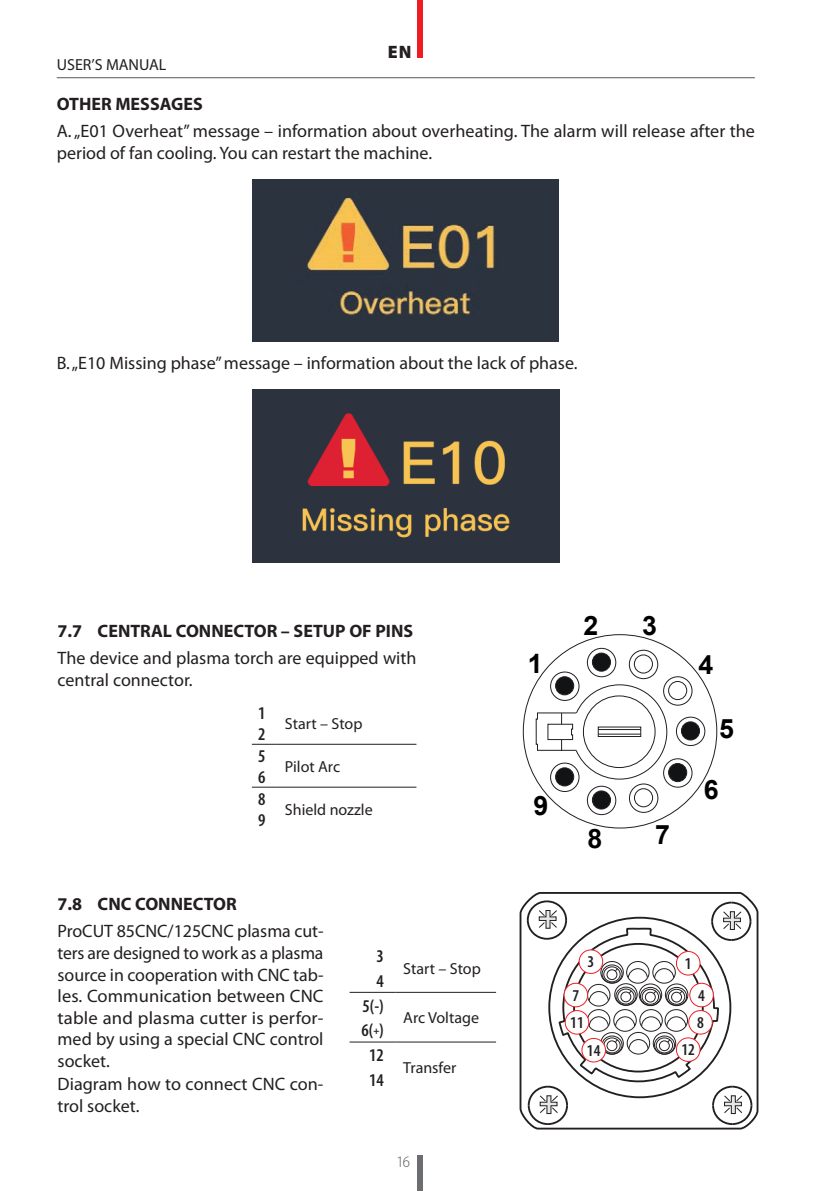
<style>
.page{position:relative;width:840px;height:1191px;background:#fff}
.page>*{position:absolute;margin:0;border:0;box-sizing:border-box;transform-origin:0 0}
.t1{font:700 26.8px "Arial";color:#000001}
.t2{font:18px/21.6px "Myriad Pro";color:#231f20}
.t3{font:700 18px "Myriad Pro";color:#231f20}
.t4{font:600 condensed 18px/21.4px "Myriad Pro";color:#231f20}
.t5{font:900 18px "Myriad Pro";color:#231f20}
.t6{font:600 condensed 16.6px "Myriad Pro";color:#231f20}
.t7{font:16px "Myriad Pro";color:#231f20}
.t8{font:300 semi-condensed 16px "Myriad Pro";color:#57585a}
.s1{font-weight:900;font-size:10px}
</style>
<div class="page">
<hr style="left:57px;top:77px;width:697px;height:1px;background:#57585a">
<div style="left:417px;top:0;width:5px;height:58px;background:#ee1d23"></div>
<div style="left:417px;top:1155px;width:5px;height:36px;background:#6c6d70"></div>
<div style="left:550px;top:672px;width:29px;height:28px;border:1px solid #231f20;border-radius:50%"></div>
<div style="left:555px;top:677px;width:18px;height:18px;background:#111314;border-radius:50%"></div>
<div style="left:555px;top:676px;width:18px;height:19px;border:1px solid #231f20;border-radius:50%"></div>
<div style="left:587px;top:648px;width:28px;height:29px;border:1px solid #231f20;border-radius:50%"></div>
<div style="left:592px;top:653px;width:18px;height:18px;background:#111314;border-radius:50%"></div>
<div style="left:592px;top:653px;width:18px;height:18px;border:1px solid #231f20;border-radius:50%"></div>
<div style="left:676px;top:717px;width:28px;height:28px;border:1px solid #231f20;border-radius:50%"></div>
<div style="left:681px;top:722px;width:18px;height:18px;background:#111314;border-radius:50%"></div>
<div style="left:681px;top:721px;width:18px;height:19px;border:1px solid #231f20;border-radius:50%"></div>
<div style="left:663px;top:758px;width:28px;height:29px;border:1px solid #231f20;border-radius:50%"></div>
<div style="left:668px;top:763px;width:18px;height:18px;background:#111314;border-radius:50%"></div>
<div style="left:668px;top:763px;width:18px;height:18px;border:1px solid #231f20;border-radius:50%"></div>
<div style="left:587px;top:786px;width:28px;height:28px;border:1px solid #231f20;border-radius:50%"></div>
<div style="left:592px;top:791px;width:18px;height:18px;background:#111314;border-radius:50%"></div>
<div style="left:592px;top:791px;width:18px;height:18px;border:1px solid #231f20;border-radius:50%"></div>
<div style="left:550px;top:763px;width:29px;height:28px;border:1px solid #231f20;border-radius:50%"></div>
<div style="left:555px;top:768px;width:18px;height:18px;background:#111314;border-radius:50%"></div>
<div style="left:555px;top:767px;width:18px;height:19px;border:1px solid #231f20;border-radius:50%"></div>
<div style="left:629px;top:784px;width:28px;height:28px;border:1px solid #231f20;border-radius:50%"></div>
<div style="left:634px;top:788px;width:18px;height:19px;border:1px solid #231f20;border-radius:50%"></div>
<div style="left:663px;top:676px;width:28px;height:29px;border:1px solid #231f20;border-radius:50%"></div>
<div style="left:668px;top:681px;width:18px;height:18px;border:1px solid #231f20;border-radius:50%"></div>
<div style="left:628px;top:650px;width:29px;height:29px;border:1px solid #231f20;border-radius:50%"></div>
<div style="left:633px;top:655px;width:19px;height:18px;border:1px solid #231f20;border-radius:50%"></div>
<svg style="left:535px;top:684px;width:131px;height:95px"></svg>
<hr style="left:277px;top:744px;width:139px;height:1px;background:#231f20">
<hr style="left:277px;top:787px;width:139px;height:1px;background:#231f20">
<svg style="left:252px;top:744px;width:25px;height:1px"></svg>
<svg style="left:252px;top:787px;width:25px;height:1px"></svg>
<hr style="left:395px;top:992px;width:101px;height:1px;background:#231f20">
<hr style="left:395px;top:1041px;width:101px;height:1px;background:#231f20">
<hr style="left:349px;top:992px;width:46px;height:1px;background:#231f20">
<hr style="left:349px;top:1041px;width:46px;height:1px;background:#231f20">
<svg style="left:519px;top:892px;width:240px;height:238px"></svg>
<svg style="left:525px;top:899px;width:227px;height:227px"></svg>
<div style="left:578px;top:950px;width:24px;height:23px;background:#fff;border-radius:50%"></div>
<div style="left:578px;top:949px;width:24px;height:25px;border:1px solid #ee1d23;border-radius:50%"></div>
<div style="left:676px;top:951px;width:23px;height:24px;background:#fff;border-radius:50%"></div>
<div style="left:675px;top:951px;width:25px;height:24px;border:1px solid #ee1d23;border-radius:50%"></div>
<div style="left:563px;top:983px;width:24px;height:23px;background:#fff;border-radius:50%"></div>
<div style="left:563px;top:982px;width:24px;height:25px;border:1px solid #ee1d23;border-radius:50%"></div>
<div style="left:689px;top:983px;width:24px;height:23px;background:#fff;border-radius:50%"></div>
<div style="left:689px;top:982px;width:24px;height:25px;border:1px solid #ee1d23;border-radius:50%"></div>
<div style="left:688px;top:1010px;width:23px;height:24px;background:#fff;border-radius:50%"></div>
<div style="left:687px;top:1010px;width:25px;height:24px;border:1px solid #ee1d23;border-radius:50%"></div>
<div style="left:565px;top:1010px;width:23px;height:24px;background:#fff;border-radius:50%"></div>
<div style="left:564px;top:1010px;width:25px;height:24px;border:1px solid #ee1d23;border-radius:50%"></div>
<div style="left:581px;top:1038px;width:24px;height:24px;background:#fff;border-radius:50%"></div>
<div style="left:581px;top:1038px;width:24px;height:24px;border:1px solid #ee1d23;border-radius:50%"></div>
<div style="left:676px;top:1038px;width:23px;height:23px;background:#fff;border-radius:50%"></div>
<div style="left:675px;top:1037px;width:25px;height:25px;border:1px solid #ee1d23;border-radius:50%"></div>
<img style="left:253px;top:179px;width:305px;height:162px">
<img style="left:252px;top:389px;width:306px;height:174px">
<p class="t7" style="left:57px;top:55px;width:111px">USER’S MANUAL</p>
<p class="t5" style="left:387px;top:40px;width:25px">EN</p>
<p class="t3" style="left:57px;top:92px;width:147px">OTHER MESSAGES</p>
<p class="t2" style="left:57px;top:120px;width:699px">A. „E01 Overheat” message – information about overheating. The alarm will release after the period of fan cooling. You can restart the machine.</p>
<p class="t2" style="left:57px;top:352px;width:522px">B. „E10 Missing phase” message – information about the lack of phase.</p>
<p class="t3" style="left:58px;top:619px;width:357px">7.7 CENTRAL CONNECTOR – SETUP OF PINS</p>
<p class="t2" style="left:58px;top:647px;width:360px">The device and plasma torch are equipped with central connector.</p>
<p class="t4" style="left:258px;top:702px;width:9px">1</p>
<p class="t4" style="left:258px;top:724px;width:9px">2<br>5</p>
<p class="t4" style="left:258px;top:767px;width:9px">6<br>8</p>
<p class="t4" style="left:258px;top:809px;width:9px">9</p>
<p class="t7" style="left:285px;top:713px;width:79px">Start – Stop</p>
<p class="t7" style="left:285px;top:756px;width:57px">Pilot Arc</p>
<p class="t7" style="left:285px;top:799px;width:89px">Shield nozzle</p>
<h1 class="t1" style="left:527px;top:646px;width:16px">1</h1>
<h1 class="t1" style="left:533px;top:787px;width:16px">9</h1>
<h1 class="t1" style="left:583px;top:607px;width:16px">2</h1>
<h1 class="t1" style="left:641px;top:607px;width:16px">3</h1>
<h1 class="t1" style="left:587px;top:820px;width:16px">8</h1>
<h1 class="t1" style="left:654px;top:816px;width:16px">7</h1>
<h1 class="t1" style="left:698px;top:647px;width:16px">4</h1>
<h1 class="t1" style="left:719px;top:710px;width:16px">5</h1>
<h1 class="t1" style="left:703px;top:771px;width:16px">6</h1>
<p class="t3" style="left:58px;top:892px;width:180px">7.8 CNC CONNECTOR</p>
<p class="t2" style="left:58px;top:920px;width:267px;text-align:justify">ProCUT 85CNC/125CNC plasma cut&shy;ters are designed to work as a plasma source in cooperation with CNC tab&shy;les. Communication between CNC table and plasma cutter is perfor&shy;med by using a special CNC control socket.</p>
<p class="t2" style="left:58px;top:1073px;width:267px">Diagram how to connect CNC con&shy;trol socket.</p>
<p class="t4" style="left:376px;top:945px;width:9px">3</p>
<p class="t4" style="left:362px;top:968px;width:23px;line-height:24.8px;text-align:right">4<br>5(-)</p>
<p class="t4" style="left:361px;top:1018px;width:24px;line-height:24.8px;text-align:center">6(<span class="s1">+</span>)<br>12</p>
<p class="t4" style="left:369px;top:1069px;width:16px">14</p>
<p class="t7" style="left:403px;top:958px;width:79px">Start – Stop</p>
<p class="t7" style="left:403px;top:1008px;width:77px">Arc Voltage</p>
<p class="t7" style="left:403px;top:1057px;width:55px">Transfer</p>
<p class="t8" style="left:396px;top:1153px;width:15px">16</p>
<p class="t6" style="left:587px;top:952px;width:8px">3</p>
<p class="t6" style="left:684px;top:954px;width:8px">1</p>
<p class="t6" style="left:572px;top:986px;width:8px">7</p>
<p class="t6" style="left:697px;top:986px;width:8px">4</p>
<p class="t6" style="left:570px;top:1013px;width:15px">11</p>
<p class="t6" style="left:696px;top:1013px;width:8px">8</p>
<p class="t6" style="left:586px;top:1041px;width:15px">14</p>
<p class="t6" style="left:681px;top:1040px;width:15px">12</p>
</div>
